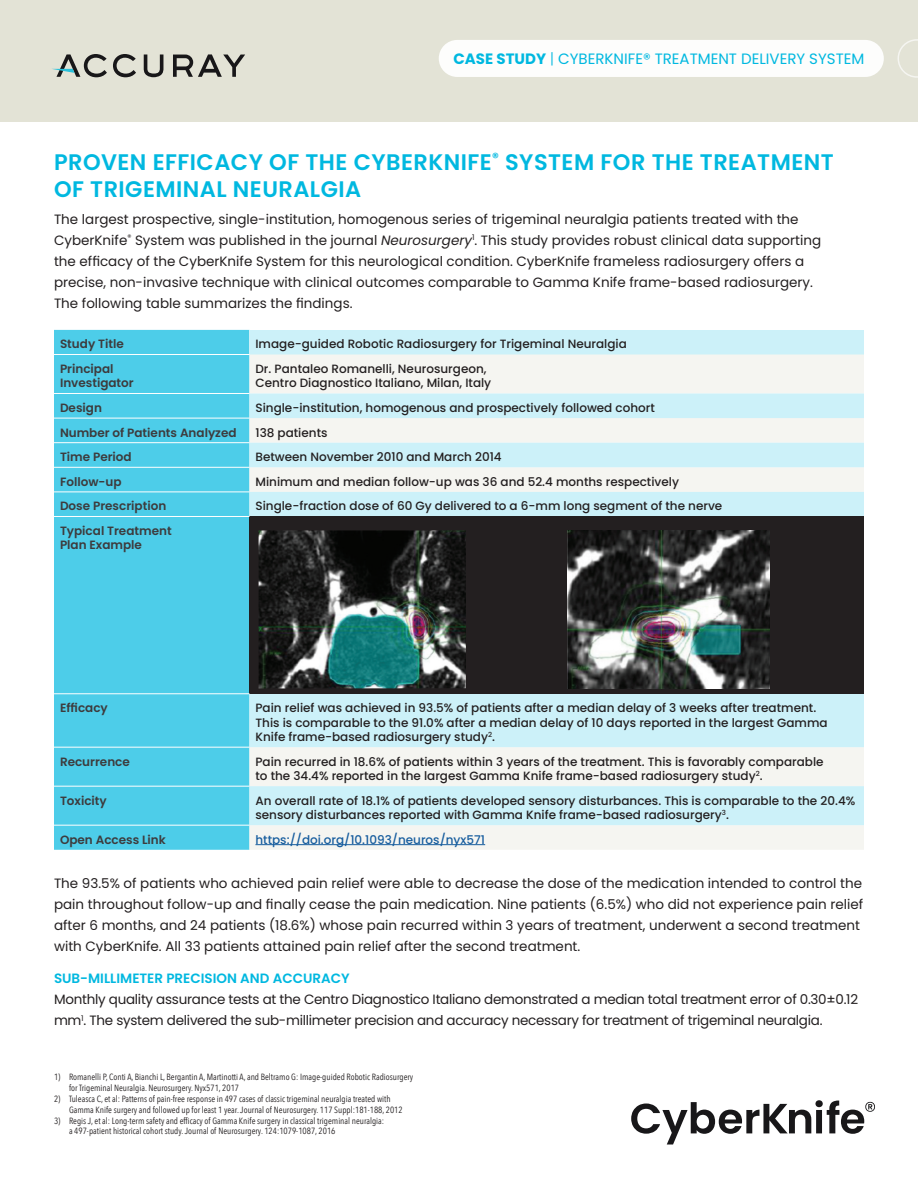
<style>
.page{position:relative;width:918px;height:1188px;background:#fff}
.page>*{position:absolute;margin:0;border:0;box-sizing:border-box;transform-origin:0 0}
.t1{font:600 22.5px "Poppins";letter-spacing:.02em;color:#00b8e0}
.t2{font:15px "Poppins";color:#00b8e0}
.t3{font:13.5px/21px "Poppins";color:#231f20}
.t4{font:13.5px/21px "Poppins";letter-spacing:-.02em;color:#231f20}
.t5{font:600 13.5px "Poppins";color:#00b8e0}
.t6{font:500 12px/14.4px "Poppins";color:#231f20}
.t7{font:600 12px/14.4px "Poppins";color:#3d3b3d}
.t8{font:500 12px "Poppins";color:#175d9e}
.t9{font:9px/10.8px "Avenir Next Condensed";color:#231f20}
.s1{font-weight:700}
.s2{font-weight:300}
.s3{font-style:italic}
</style>
<div class="page">
<div style="left:54px;top:330px;width:195px;height:520px;background:#4dcde9"></div>
<div style="left:249px;top:330px;width:615px;height:24px;background:#ccf1f9"></div>
<div style="left:249px;top:354px;width:615px;height:496px;background:#f5f5f1"></div>
<svg style="left:249px;top:393px;width:615px;height:432px;fill:#ccf1f9"></svg>
<div style="left:249px;top:516px;width:615px;height:178px;background:#231f20"></div>
<hr style="left:54px;top:354px;width:195px;height:1px;background:#fff">
<hr style="left:54px;top:393px;width:195px;height:1px;background:#fff">
<hr style="left:54px;top:418px;width:195px;height:1px;background:#fff">
<hr style="left:54px;top:442px;width:195px;height:1px;background:#fff">
<hr style="left:54px;top:467px;width:195px;height:1px;background:#fff">
<hr style="left:54px;top:492px;width:195px;height:1px;background:#fff">
<hr style="left:54px;top:516px;width:195px;height:1px;background:#fff">
<hr style="left:54px;top:693px;width:195px;height:1px;background:#fff">
<hr style="left:54px;top:747px;width:195px;height:1px;background:#fff">
<hr style="left:54px;top:786px;width:195px;height:1px;background:#fff">
<hr style="left:54px;top:825px;width:195px;height:1px;background:#fff">
<img style="left:259px;top:530px;width:207px;height:158px">
<hr style="left:255px;top:844px;width:230px;height:1px;background:#175d9e">
<svg style="left:631px;top:1100px;width:244px;height:45px"></svg>
<img style="left:567px;top:530px;width:203px;height:158px">
<div style="left:0;top:0;width:918px;height:122px;background:#e3e3d6"></div>
<div style="left:439px;top:40px;width:445px;height:37px;background:#fdfdfc;border-radius:19px"></div>
<svg style="left:898px;top:39px;width:20px;height:39px"></svg>
<svg style="left:113px;top:54px;width:23px;height:23px"></svg>
<svg style="left:144px;top:54px;width:19px;height:23px"></svg>
<svg style="left:173px;top:54px;width:72px;height:23px"></svg>
<svg style="left:52px;top:54px;width:55px;height:23px"></svg>
<p class="t2" style="left:453px;top:50px;width:412px"><span class="s1">CASE STUDY</span> <span class="s2">|</span> CYBERKNIFE® TREATMENT DELIVERY SYSTEM</p>
<p class="t1" style="left:54px;top:149px;width:781px">PROVEN EFFICACY OF THE CYBERKNIFE<sup>®</sup> SYSTEM FOR THE TREATMENT</p>
<p class="t1" style="left:54px;top:176px;width:309px">OF TRIGEMINAL NEURALGIA</p>
<p class="t3" style="left:54px;top:209px;width:769px">The largest prospective, single-institution, homogenous series of trigeminal neuralgia patients treated with the CyberKnife<sup>®</sup> System was published in the journal <span class="s3">Neurosurgery</span><sup>1</sup>. This study provides robust clinical data supporting the efficacy of the CyberKnife System for this neurological condition. CyberKnife frameless radiosurgery offers a precise, non-invasive technique with clinical outcomes comparable to Gamma Knife frame-based radiosurgery.<br>The following table summarizes the findings.</p>
<p class="t7" style="left:60px;top:337px;width:65px">Study Title</p>
<p class="t6" style="left:255px;top:337px;width:373px">Image-guided Robotic Radiosurgery for Trigeminal Neuralgia</p>
<p class="t7" style="left:60px;top:362px;width:55px">Principal</p>
<p class="t7" style="left:60px;top:376px;width:75px">Investigator</p>
<p class="t6" style="left:255px;top:362px;width:233px">Dr. Pantaleo Romanelli, Neurosurgeon,</p>
<p class="t6" style="left:255px;top:376px;width:237px">Centro Diagnostico Italiano, Milan, Italy</p>
<p class="t7" style="left:60px;top:401px;width:43px">Design</p>
<p class="t6" style="left:255px;top:401px;width:401px">Single-institution, homogenous and prospectively followed cohort</p>
<p class="t7" style="left:60px;top:425px;width:178px">Number of Patients Analyzed</p>
<p class="t6" style="left:255px;top:425px;width:74px">138 patients</p>
<p class="t7" style="left:60px;top:450px;width:73px">Time Period</p>
<p class="t6" style="left:255px;top:450px;width:248px">Between November 2010 and March 2014</p>
<p class="t7" style="left:60px;top:475px;width:63px">Follow-up</p>
<p class="t6" style="left:255px;top:475px;width:425px">Minimum and median follow-up was 36 and 52.4 months respectively</p>
<p class="t7" style="left:60px;top:499px;width:108px">Dose Prescription</p>
<p class="t6" style="left:255px;top:499px;width:468px">Single-fraction dose of 60 Gy delivered to a 6-mm long segment of the nerve</p>
<p class="t7" style="left:60px;top:524px;width:113px">Typical Treatment<br>Plan Example</p>
<p class="t7" style="left:60px;top:701px;width:49px">Efficacy</p>
<p class="t6" style="left:255px;top:701px;width:574px">Pain relief was achieved in 93.5% of patients after a median delay of 3 weeks after treatment.<br>This is comparable to the 91.0% after a median delay of 10 days reported in the largest Gamma<br>Knife frame-based radiosurgery study<sup>2</sup>.</p>
<p class="t7" style="left:60px;top:754px;width:71px">Recurrence</p>
<p class="t6" style="left:255px;top:754px;width:570px">Pain recurred in 18.6% of patients within 3 years of the treatment. This is favorably comparable to the 34.4% reported in the largest Gamma Knife frame-based radiosurgery study<sup>2</sup>.</p>
<p class="t7" style="left:60px;top:793px;width:48px">Toxicity</p>
<p class="t6" style="left:255px;top:793px;width:601px">An overall rate of 18.1% of patients developed sensory disturbances. This is comparable to the 20.4% sensory disturbances reported with Gamma Knife frame-based radiosurgery<sup>3</sup>.</p>
<p class="t7" style="left:60px;top:832px;width:107px">Open Access Link</p>
<p class="t8" style="left:255px;top:833px;width:231px">https://doi.org/10.1093/neuros/nyx571</p>
<p class="t3" style="left:54px;top:873px;width:811px">The 93.5% of patients who achieved pain relief were able to decrease the dose of the medication intended to control the pain throughout follow-up and finally cease the pain medication. Nine patients (6.5%) who did not experience pain relief after 6 months, and 24 patients (18.6%) whose pain recurred within 3 years of treatment, underwent a second treatment with CyberKnife. All 33 patients attained pain relief after the second treatment.</p>
<p class="t5" style="left:54px;top:971px;width:297px">SUB-MILLIMETER PRECISION AND ACCURACY</p>
<p class="t4" style="left:54px;top:989px;width:806px">Monthly quality assurance tests at the Centro Diagnostico Italiano demonstrated a median total treatment error of 0.30±0.12 mm<sup>1</sup>. The system delivered the sub-millimeter precision and accuracy necessary for treatment of trigeminal neuralgia.</p>
<p class="t9" style="left:69px;top:1071px;width:346px;text-indent:-15px">1) Romanelli P, Conti A, Bianchi L, Bergantin A, Martinotti A, and Beltramo G: Image-guided Robotic Radiosurgery for Trigeminal Neuralgia. Neurosurgery. Nyx571, 2017</p>
<p class="t9" style="left:69px;top:1093px;width:335px;text-indent:-15px">2) Tuleasca C, et al: Patterns of pain-free response in 497 cases of classic trigeminal neuralgia treated with<br>Gamma Knife surgery and followed up for least 1 year. Journal of Neurosurgery. 117 Suppl:181-188, 2012</p>
<p class="t9" style="left:69px;top:1115px;width:317px;text-indent:-15px">3) Regis J, et al: Long-term safety and efficacy of Gamma Knife surgery in classical trigeminal neuralgia: a 497-patient historical cohort study. Journal of Neurosurgery. 124:1079-1087, 2016</p>
</div>
